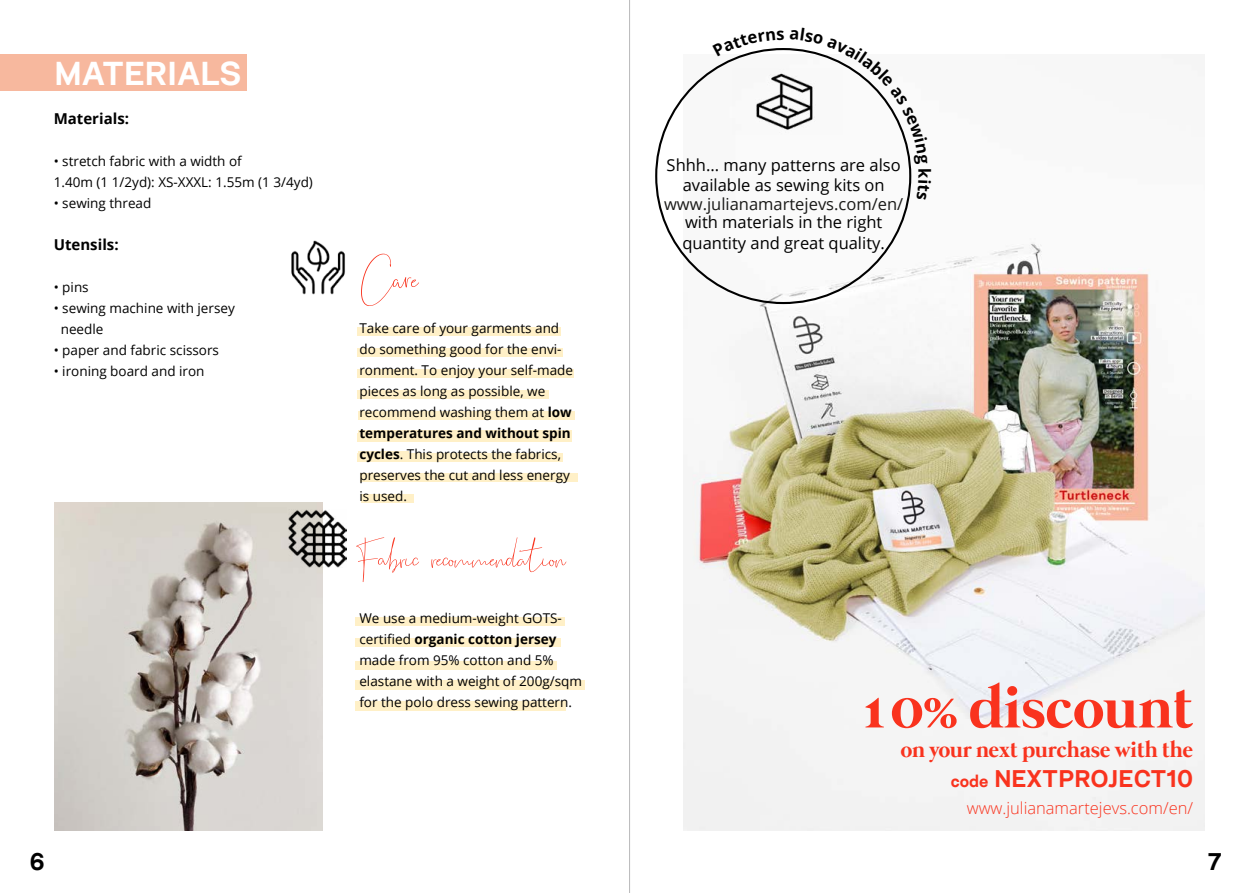
<style>
.page{position:relative;width:1259px;height:893px;background:#fff}
.page>*{position:absolute;margin:0;border:0;box-sizing:border-box;transform-origin:0 0}
.t1{font:700 60px "Mermaid";color:#f9331e}
.t2{font:60px "Cellina";color:#f9331e}
.t3{font:51px "Cellina";color:#f9331e}
.t4{font:700 33px "Nurom";color:#fff}
.t5{font:700 24px "Nurom";color:#f9331e}
.t6{font:700 24px "Nurom";color:#000}
.t7{font:700 22.5px "Mermaid";color:#f9331e}
.t8{font:16.5px/19.8px "Open Sans";color:#000;text-align:center}
.t9{font:300 16.5px "Open Sans";color:#f9331e}
.t10{font:16.5px "Open Sans";color:#1a1a18}
.t11{font:700 16.5px "Open Sans";color:#000}
.t12{font:700 15px "Open Sans";color:#000}
.t13{font:13.5px/21px "Open Sans";color:#000}
.s1{font-weight:700}
.s2{font-size:16.5px}
</style>
<div class="page">
<div style="left:360px;top:474px;width:218px;height:8px;background:#fff0c7"></div>
<div style="left:361px;top:495px;width:52px;height:8px;background:#fff0c7"></div>
<img style="left:54px;top:503px;width:269px;height:327px">
<div style="left:0;top:54px;width:246px;height:37px;background:#f7b89e"></div>
<div style="left:355px;top:618px;width:210px;height:8px;background:#fff0c7"></div>
<div style="left:355px;top:639px;width:205px;height:8px;background:#fff0c7"></div>
<img style="left:288px;top:509px;width:58px;height:59px">
<img style="left:291px;top:240px;width:54px;height:55px">
<div style="left:355px;top:661px;width:202px;height:8px;background:#fff0c7"></div>
<div style="left:355px;top:702px;width:211px;height:9px;background:#fff0c7"></div>
<div style="left:355px;top:681px;width:230px;height:9px;background:#fff0c7"></div>
<div style="left:357px;top:327px;width:203px;height:8px;background:#fff0c7"></div>
<div style="left:357px;top:348px;width:206px;height:8px;background:#fff0c7"></div>
<div style="left:357px;top:369px;width:217px;height:8px;background:#fff0c7"></div>
<div style="left:357px;top:390px;width:192px;height:8px;background:#fff0c7"></div>
<div style="left:358px;top:411px;width:216px;height:8px;background:#fff0c7"></div>
<div style="left:358px;top:433px;width:214px;height:8px;background:#fff0c7"></div>
<div style="left:358px;top:453px;width:205px;height:8px;background:#fff0c7"></div>
<div style="left:358px;top:431px;width:214px;height:8px;background:#fff0c7"></div>
<div style="left:358px;top:452px;width:51px;height:8px;background:#fff0c7"></div>
<img style="left:683px;top:57px;width:522px;height:773px">
<hr style="left:629px;top:0;width:1px;height:893px;background:#b9b9ba">
<img style="left:733px;top:69px;width:57px;height:65px">
<svg style="left:736px;top:48px;width:48px;height:9px"></svg>
<svg style="left:790px;top:48px;width:137px;height:116px"></svg>
<svg style="left:916px;top:180px;width:15px;height:20px"></svg>
<h3 class="t4" style="left:54px;top:52px;width:189px">MATERIALS</h3>
<p class="t12" style="left:54px;top:108px;width:77px">Materials:</p>
<p class="t13" style="left:54px;top:150px;width:261px">• stretch fabric with a width of<br>1.40m (1 1/2yd): XS-XXXL: 1.55m (1 3/4yd)</p>
<p class="t13" style="left:54px;top:192px;width:99px">• sewing thread</p>
<p class="t12" style="left:54px;top:234px;width:66px">Utensils:</p>
<p class="t13" style="left:54px;top:276px;width:37px">• pins</p>
<p class="t13" style="left:61px;top:297px;width:176px;text-indent:-7px">• sewing machine with jersey needle</p>
<p class="t13" style="left:54px;top:339px;width:167px">• paper and fabric scissors</p>
<p class="t13" style="left:54px;top:360px;width:152px">• ironing board and iron</p>
<h1 class="t2" style="left:361px;top:251px;width:59px">Care</h1>
<p class="t13" style="left:359px;top:317px;width:215px">Take care of your garments and do something good for the envi&shy;ronment. To enjoy your self-made pieces as long as possible, we recommend washing them at <span class="s1">low temperatures and without spin cycles</span>. This protects the fabrics, preserves the cut and less energy is used.</p>
<h2 class="t3" style="left:356px;top:535px;width:211px">Fabric recommendation</h2>
<p class="t13" style="left:359px;top:607px;width:224px">We use a medium-weight GOTS&shy;certified <span class="s1">organic cotton jersey </span>made from 95% cotton and 5% elastane with a weight of 200g/sqm for the polo dress sewing pattern.</p>
<p class="t8" style="left:666px;top:154px;width:236px">Shhh... many patterns are also available as sewing kits on</p>
<p class="t10" style="left:664px;top:193px;width:240px">www.julianamartejevs.com/en/</p>
<p class="t8" style="left:682px;top:211px;width:204px;line-height:21px;text-align:left">with materials in the right quantity and great quality.</p>
<p class="t11" style="left:936px;top:168px;width:12px;rotate:90deg">k</p>
<h1 class="t1" style="left:857px;top:673px;width:337px">10% discount</h1>
<h3 class="t7" style="left:900px;top:737px;width:294px">on your next purchase with the</h3>
<h3 class="t5" style="left:950px;top:764px;width:244px"><span class="s2">code</span> NEXTPROJECT10</h3>
<p class="t9" style="left:966px;top:797px;width:228px">www.julianamartejevs.com/en/</p>
<h3 class="t6" style="left:30px;top:846px;width:16px">6</h3>
<h3 class="t6" style="left:1208px;top:846px;width:15px">7</h3>
</div>
